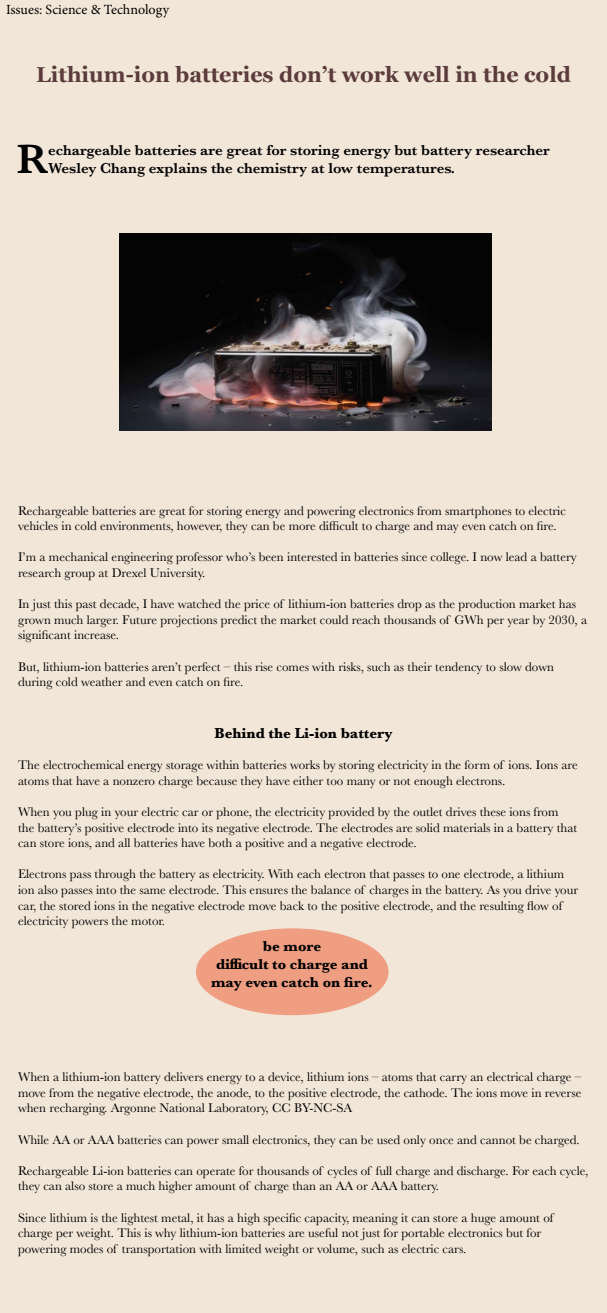
<style>
.page{position:relative;width:607px;height:1313px;background:#fff}
.page>*{position:absolute;margin:0;border:0;box-sizing:border-box;transform-origin:0 0}
.t1{font:600 42.2px "Baskerville";color:#000}
.t2{font:700 21.5px "Georgia";color:#5b3b3c}
.t3{font:600 15px/18px "Baskerville";color:#000}
.t4{font:700 15px/18px "Baskerville";color:#000;text-align:center}
.t5{font:14px "Minion Pro";color:#000}
.t6{font:13px/15.6px "Baskerville";color:#000}
</style>
<div class="page">
<div style="left:0;top:0;width:607px;height:1312px;background:#f2e6d8"></div>
<img style="left:119px;top:234px;width:372px;height:197px">
<div style="left:196px;top:928px;width:192px;height:87px;background:#ef9e81;border-radius:50%"></div>
<p class="t5" style="left:6px;top:0;width:164px">Issues: Science &amp; Technology</p>
<h2 class="t2" style="left:36px;top:58px;width:536px">Lithium-ion batteries don’t work well in the cold</h2>
<h1 class="t1" style="left:17px;top:129px;width:33px">R</h1>
<p class="t3" style="left:48px;top:141px;width:503px">echargeable batteries are great for storing energy but battery researcher<br>Wesley Chang explains the chemistry at low temperatures.</p>
<p class="t6" style="left:18px;top:503px;width:549px">Rechargeable batteries are great for storing energy and powering electronics from smartphones to electric vehicles in cold environments, however, they can be more difficult to charge and may even catch on fire.</p>
<p class="t6" style="left:18px;top:549px;width:560px">I’m a mechanical engineering professor who’s been interested in batteries since college. I now lead a battery research group at Drexel University.</p>
<p class="t6" style="left:18px;top:596px;width:570px">In just this past decade, I have watched the price of lithium-ion batteries drop as the production market has grown much larger. Future projections predict the market could reach thousands of GWh per year by 2030, a significant increase.</p>
<p class="t6" style="left:18px;top:659px;width:537px">But, lithium-ion batteries aren’t perfect – this rise comes with risks, such as their tendency to slow down during cold weather and even catch on fire.</p>
<p class="t4" style="left:214px;top:724px;width:179px">Behind the Li-ion battery</p>
<p class="t6" style="left:18px;top:757px;width:561px">The electrochemical energy storage within batteries works by storing electricity in the form of ions. Ions are atoms that have a nonzero charge because they have either too many or not enough electrons.</p>
<p class="t6" style="left:18px;top:804px;width:560px">When you plug in your electric car or phone, the electricity provided by the outlet drives these ions from the battery’s positive electrode into its negative electrode. The electrodes are solid materials in a battery that can store ions, and all batteries have both a positive and a negative electrode.</p>
<p class="t6" style="left:18px;top:866px;width:561px">Electrons pass through the battery as electricity. With each electron that passes to one electrode, a lithium ion also passes into the same electrode. This ensures the balance of charges in the battery. As you drive your car, the stored ions in the negative electrode move back to the positive electrode, and the resulting flow of electricity powers the motor.</p>
<p class="t4" style="left:211px;top:937px;width:163px">be more<br>difficult to charge and may even catch on fire.</p>
<p class="t6" style="left:18px;top:1069px;width:565px;text-align:justify">When a lithium-ion battery delivers energy to a device, lithium ions – atoms that carry an electrical charge – move from the negative electrode, the anode, to the positive electrode, the cathode. The ions move in reverse when recharging. Argonne National Laboratory, CC BY-NC-SA</p>
<p class="t6" style="left:18px;top:1131px;width:563px">While AA or AAA batteries can power small electronics, they can be used only once and cannot be charged.</p>
<p class="t6" style="left:18px;top:1163px;width:571px">Rechargeable Li-ion batteries can operate for thousands of cycles of full charge and discharge. For each cycle, they can also store a much higher amount of charge than an AA or AAA battery.</p>
<p class="t6" style="left:18px;top:1209px;width:537px">Since lithium is the lightest metal, it has a high specific capacity, meaning it can store a huge amount of charge per weight. This is why lithium-ion batteries are useful not just for portable electronics but for powering modes of transportation with limited weight or volume, such as electric cars.</p>
</div>
